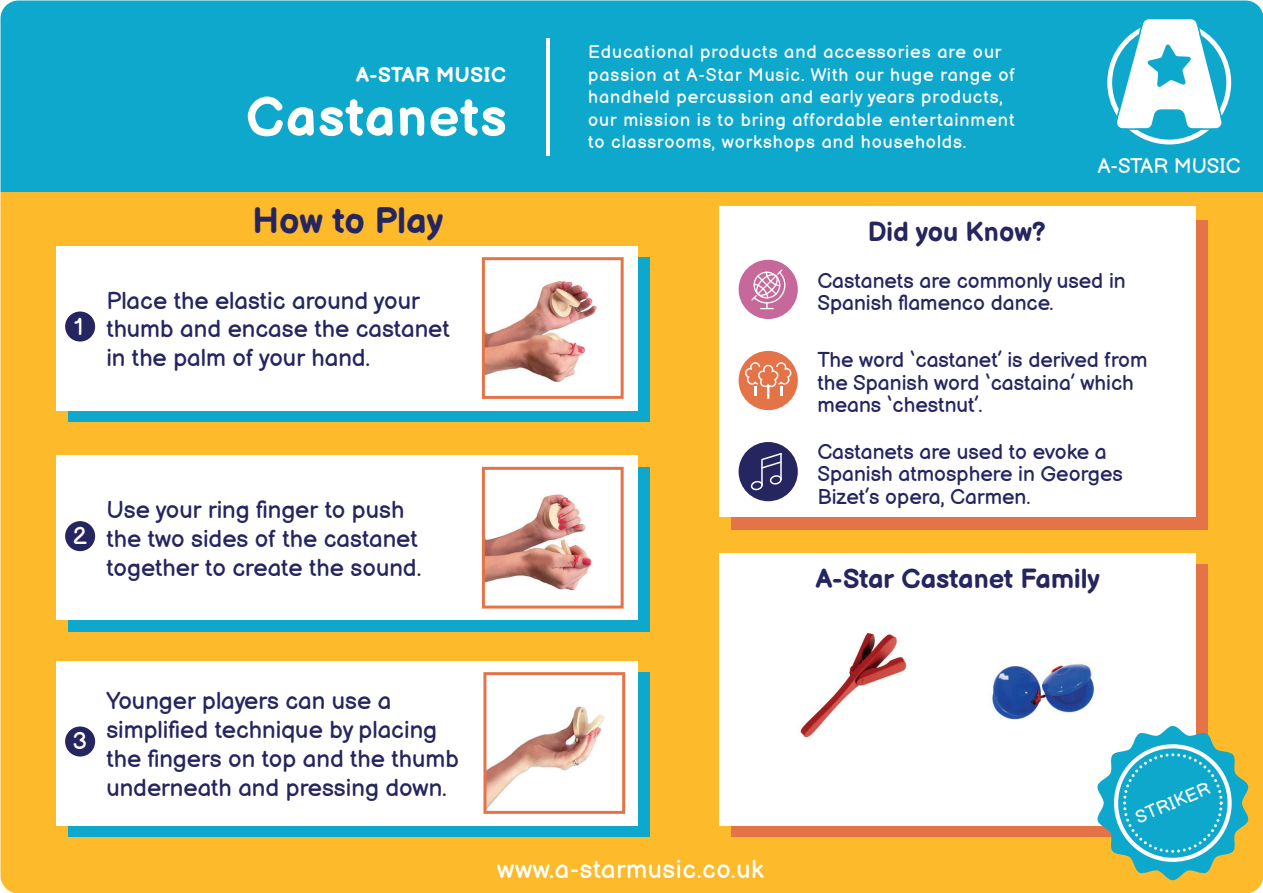
<style>
.page{position:relative;width:1263px;height:893px;background:#fff}
.page>*{position:absolute;margin:0;border:0;box-sizing:border-box;transform-origin:0 0}
.t1{font:700 54px "Balsamiq Sans";letter-spacing:.025em;color:#fff}
.t2{font:700 36px "Balsamiq Sans";color:#252560}
.t3{font:700 27px "Balsamiq Sans";color:#252560}
.t4{font:25.5px "Balsamiq Sans";letter-spacing:.025em;color:#fff}
.t5{font:24px/28.8px "Balsamiq Sans";color:#252560}
.t6{font:24px "Balsamiq Sans";color:#fff}
.t7{font:21px/22.5px "Balsamiq Sans";color:#252560}
.t8{font:700 21px "Balsamiq Sans";letter-spacing:.025em;color:#fff}
.t9{font:20.85px "Balsamiq Sans";color:#fff}
.t10{font:18px/22.5px "Balsamiq Sans";letter-spacing:.05em;color:#fff}
</style>
<div class="page">
<div style="left:1px;top:192px;width:1262px;height:701px;background:#fdba2a"></div>
<div style="left:1px;top:1px;width:1262px;height:191px;background:#0da8cb"></div>
<hr style="left:546px;top:38px;width:3px;height:117px;background:#fff">
<div style="left:731px;top:220px;width:477px;height:310px;background:#e47348"></div>
<div style="left:68px;top:257px;width:582px;height:165px;background:#0da8cb"></div>
<div style="left:56px;top:246px;width:582px;height:164px;background:#fff"></div>
<div style="left:68px;top:467px;width:582px;height:164px;background:#0da8cb"></div>
<div style="left:56px;top:456px;width:582px;height:164px;background:#fff"></div>
<div style="left:68px;top:672px;width:582px;height:164px;background:#0da8cb"></div>
<div style="left:56px;top:661px;width:582px;height:164px;background:#fff"></div>
<div style="left:719px;top:207px;width:477px;height:310px;background:#fff"></div>
<div style="left:731px;top:564px;width:477px;height:272px;background:#e47348"></div>
<div style="left:719px;top:553px;width:477px;height:272px;background:#fff"></div>
<div style="left:65px;top:311px;width:30px;height:31px;background:#252560;border-radius:50%"></div>
<div style="left:65px;top:521px;width:30px;height:30px;background:#252560;border-radius:50%"></div>
<div style="left:65px;top:726px;width:30px;height:30px;background:#252560;border-radius:50%"></div>
<div style="left:739px;top:351px;width:59px;height:59px;background:#e47348;border-radius:50%"></div>
<svg style="left:745px;top:362px;width:46px;height:37px"></svg>
<div style="left:739px;top:442px;width:59px;height:59px;background:#252560;border-radius:50%"></div>
<svg style="left:751px;top:453px;width:31px;height:37px"></svg>
<hr style="left:780px;top:453px;width:2px;height:27px;background:#fff">
<div style="left:739px;top:260px;width:59px;height:59px;background:#c7689b;border-radius:50%"></div>
<svg style="left:751px;top:269px;width:34px;height:40px"></svg>
<svg style="left:1096px;top:726px;width:153px;height:154px;background:#64b8b2"></svg>
<svg style="left:482px;top:467px;width:142px;height:142px"></svg>
<svg style="left:483px;top:672px;width:142px;height:142px"></svg>
<svg style="left:482px;top:257px;width:142px;height:142px"></svg>
<svg style="left:1107px;top:19px;width:124px;height:125px"></svg>
<img style="left:992px;top:663px;width:106px;height:85px">
<img style="left:800px;top:631px;width:107px;height:107px">
<p class="t8" style="left:356px;top:56px;width:152px">A-STAR MUSIC</p>
<h1 class="t1" style="left:246px;top:70px;width:262px">Castanets</h1>
<p class="t6" style="left:74px;top:307px;width:11px">1</p>
<h2 class="t2" style="left:252px;top:190px;width:192px">How to Play</h2>
<p class="t5" style="left:106px;top:285px;width:345px">Place the elastic around your thumb and encase the castanet in the palm of your hand.</p>
<p class="t6" style="left:73px;top:517px;width:16px">2</p>
<p class="t5" style="left:106px;top:494px;width:316px">Use your ring finger to push the two sides of the castanet together to create the sound.</p>
<p class="t10" style="left:588px;top:40px;width:428px">Educational products and accessories are our passion at A-Star Music. With our huge range of handheld percussion and early years products, our mission is to bring affordable entertainment</p>
<p class="t10" style="left:588px;top:130px;width:380px">to classrooms, workshops and households.</p>
<p class="t3" style="left:868px;top:208px;width:179px">Did you Know?</p>
<p class="t9" style="left:1098px;top:150px;width:144px">A-STAR MUSIC</p>
<p class="t7" style="left:817px;top:268px;width:310px">Castanets are commonly used in<br>Spanish flamenco dance.</p>
<p class="t7" style="left:817px;top:348px;width:332px">The word ‘castanet’ is derived from the Spanish word ‘castaina’ which means ‘chestnut’.</p>
<p class="t7" style="left:817px;top:439px;width:307px">Castanets are used to evoke a<br>Spanish atmosphere in Georges<br>Bizet’s opera, Carmen.</p>
<p class="t3" style="left:816px;top:556px;width:285px">A-Star Castanet Family</p>
<p class="t6" style="left:73px;top:722px;width:16px">3</p>
<p class="t5" style="left:106px;top:685px;width:354px">Younger players can use a simplified technique by placing the fingers on top and the thumb underneath and pressing down.</p>
<p class="t4" style="left:497px;top:849px;width:268px">www.a-starmusic.co.uk</p>
<p class="t10" style="left:1132px;top:807px;width:80px;rotate:-23deg">STRIKER</p>
</div>
